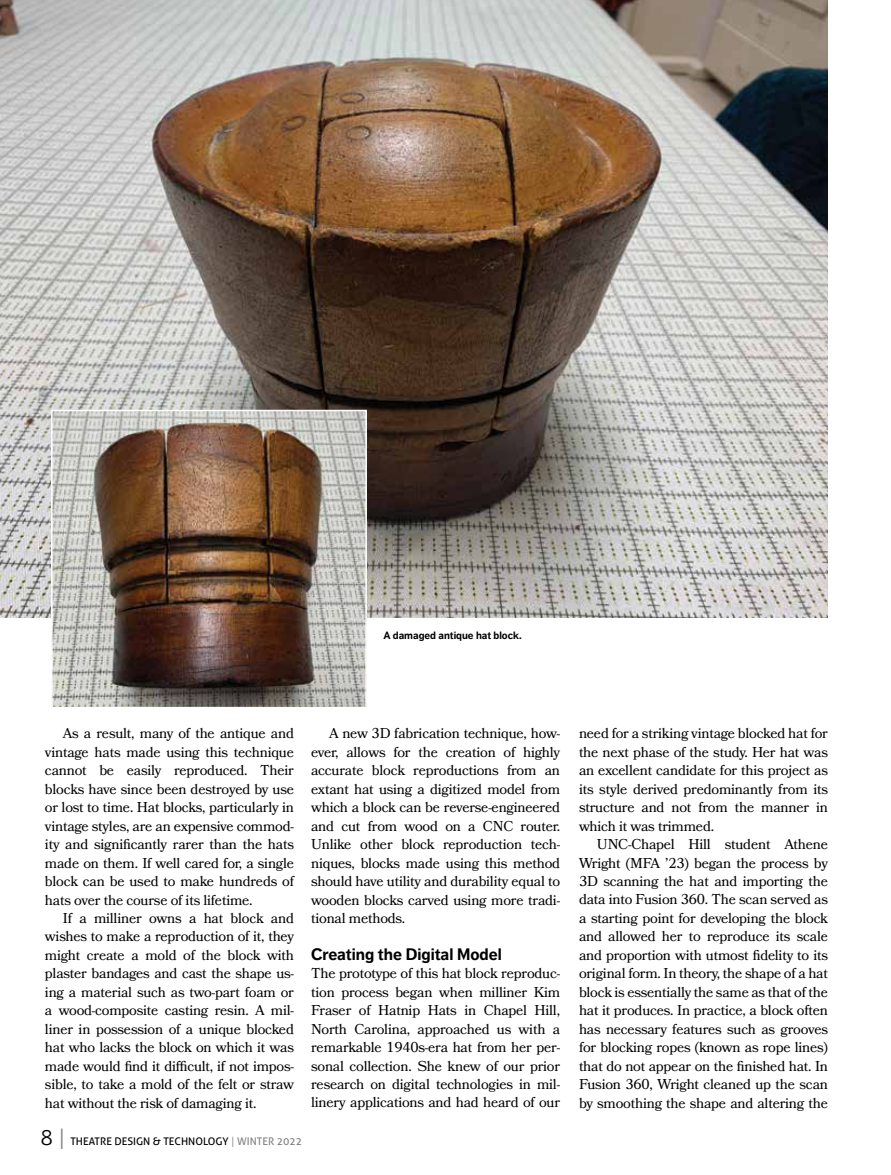
<style>
.page{position:relative;width:891px;height:1175px;background:#fff}
.page>*{position:absolute;margin:0;border:0;box-sizing:border-box;transform-origin:0 0}
.t1{font:700 16.5px "Dagny Pro";color:#000}
.t2{font:14.25px/18.5px "Bookmania";letter-spacing:-.015em;color:#000;text-align:justify}
.t3{font:10.5px "Aller";color:#000}
.t4{font:700 10.5px "Dagny Pro";color:#000}
.s1{font-weight:300;font-size:21px}
.s2{font-weight:300;font-size:21px;color:#808285}
.s3{font-weight:300;color:#808285}
.s4{color:#808285}
</style>
<div class="page">
<img style="left:0;top:0;width:828px;height:618px">
<img style="left:54px;top:413px;width:310px;height:292px">
<div style="left:51px;top:410px;width:316px;height:298px;border:2px solid #fff"></div>
<p class="t4" style="left:383px;top:629px;width:140px">A damaged antique hat block.</p>
<p class="t2" style="left:45px;top:724px;width:251px;text-indent:18px">As a result, many of the antique and vintage hats made using this technique cannot be easily reproduced. Their blocks have since been destroyed by use or lost to time. Hat blocks, particularly in vintage styles, are an expensive commod&shy;ity and significantly rarer than the hats made on them. If well cared for, a single block can be used to make hundreds of hats over the course of its lifetime.</p>
<p class="t2" style="left:45px;top:908px;width:251px;text-indent:18px">If a milliner owns a hat block and wishes to make a reproduction of it, they might create a mold of the block with plaster bandages and cast the shape us&shy;ing a material such as two-part foam or a wood-composite casting resin. A mil&shy;liner in possession of a unique blocked hat who lacks the block on which it was made would find it difficult, if not impos&shy;sible, to take a mold of the felt or straw hat without the risk of damaging it.</p>
<p class="t3" style="left:40px;top:1135px;width:263px"><span class="s1">8</span> <span class="s2">|</span> THEATRE DESIGN &amp; TECHNOLOGY <span class="s3">|</span> <span class="s4">WINTER 2022</span></p>
<p class="t2" style="left:311px;top:724px;width:251px;text-indent:18px">A new 3D fabrication technique, how&shy;ever, allows for the creation of highly accurate block reproductions from an extant hat using a digitized model from which a block can be reverse-engineered and cut from wood on a CNC router.<br>Unlike other block reproduction tech&shy;niques, blocks made using this method should have utility and durability equal to wooden blocks carved using more tradi&shy;tional methods.</p>
<p class="t1" style="left:311px;top:944px;width:192px">Creating the Digital Model</p>
<p class="t2" style="left:311px;top:964px;width:251px">The prototype of this hat block reproduc&shy;tion process began when milliner Kim Fraser of Hatnip Hats in Chapel Hill, North Carolina, approached us with a remarkable 1940s-era hat from her per&shy;sonal collection. She knew of our prior research on digital technologies in mil&shy;linery applications and had heard of our</p>
<p class="t2" style="left:579px;top:724px;width:251px">need for a striking vintage blocked hat for the next phase of the study. Her hat was an excellent candidate for this project as its style derived predominantly from its structure and not from the manner in which it was trimmed.</p>
<p class="t2" style="left:579px;top:835px;width:251px;text-indent:18px">UNC-Chapel Hill student Athene Wright (MFA ’23) began the process by 3D scanning the hat and importing the data into Fusion 360. The scan served as a starting point for developing the block and allowed her to reproduce its scale and proportion with utmost fidelity to its original form. In theory, the shape of a hat block is essentially the same as that of the hat it produces. In practice, a block often has necessary features such as grooves for blocking ropes (known as rope lines) that do not appear on the finished hat. In Fusion 360, Wright cleaned up the scan by smoothing the shape and altering the</p>
</div>
